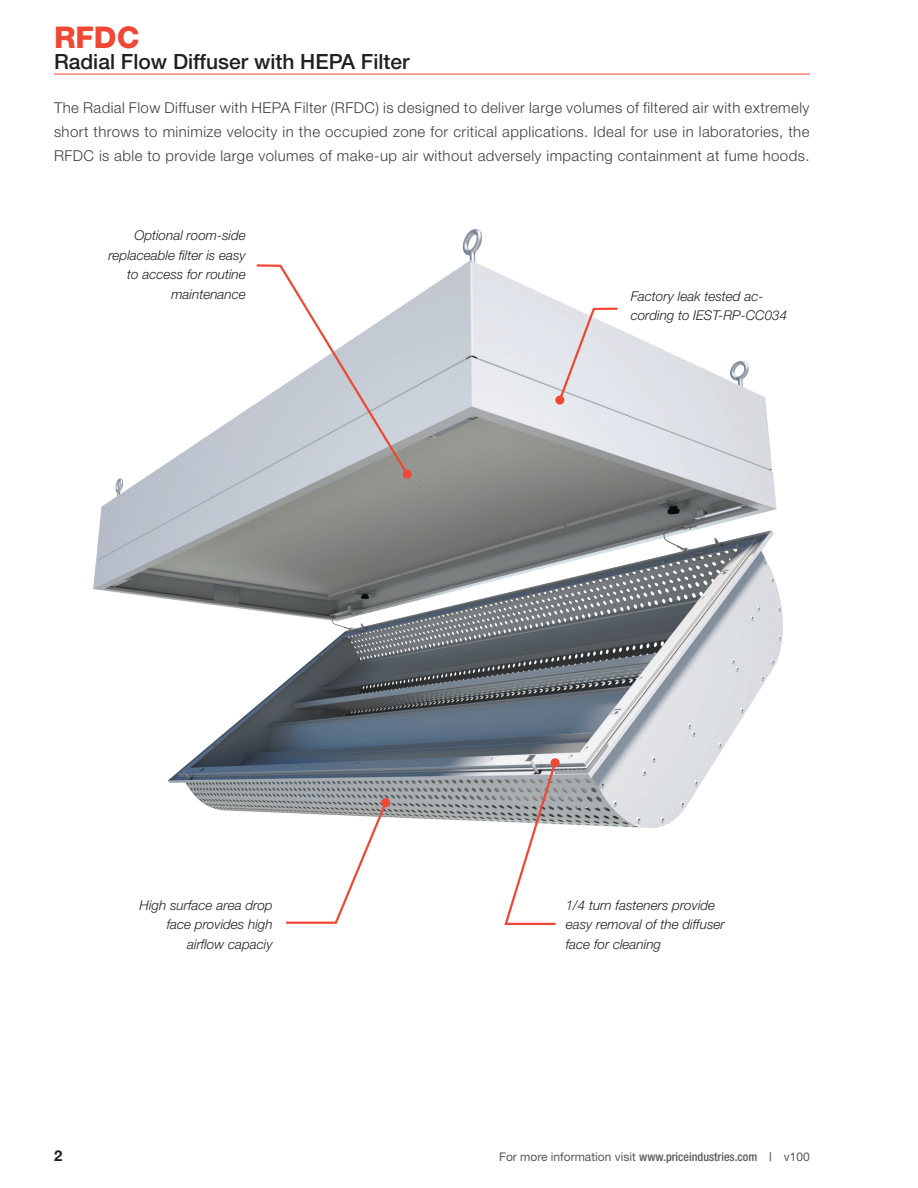
<style>
.page{position:relative;width:918px;height:1188px;background:#fff}
.page>*{position:absolute;margin:0;border:0;box-sizing:border-box;transform-origin:0 0}
.t1{font:800 30px "Helvetica Neue LT Std";color:#ef4835}
.t2{font:500 21px "Helvetica Neue LT Std";color:#231f20}
.t3{font:300 15px/24px "Helvetica Neue LT Std";letter-spacing:.03em;color:#3e3e3f;text-align:justify}
.t4{font:700 15px "Helvetica Neue LT Std";color:#231f20}
.t5{font:italic 300 13.5px/19.5px "Helvetica Neue LT Std";color:#231f20;text-align:right}
.t6{font:12px "Helvetica Neue LT Std";color:#57585a}
.s1{font-weight:500;font-stretch:condensed}
</style>
<div class="page">
<img style="left:93px;top:229px;width:690px;height:599px">
<svg style="left:254px;top:263px;width:156px;height:214px"></svg>
<div style="left:403px;top:470px;width:9px;height:9px;background:#ef4835;border-radius:50%"></div>
<svg style="left:557px;top:306px;width:63px;height:97px;background:#e4dfe3"></svg>
<div style="left:555px;top:396px;width:9px;height:9px;background:#ef4835;border-radius:50%"></div>
<svg style="left:503px;top:760px;width:55px;height:165px"></svg>
<div style="left:551px;top:758px;width:9px;height:9px;background:#ef4835;border-radius:50%"></div>
<svg style="left:284px;top:800px;width:105px;height:124px"></svg>
<div style="left:381px;top:798px;width:9px;height:9px;background:#ef4835;border-radius:50%"></div>
<hr style="left:54px;top:74px;width:756px;height:1px;background:#ef4835">
<h1 class="t1" style="left:54px;top:20px;width:87px">RFDC</h1>
<h2 class="t2" style="left:54px;top:49px;width:357px">Radial Flow Diffuser with HEPA Filter</h2>
<p class="t3" style="left:54px;top:95px;width:757px">The Radial Flow Diffuser with HEPA Filter (RFDC) is designed to deliver large volumes of filtered air with extremely short throws to minimize velocity in the occupied zone for critical applications. Ideal for use in laboratories, the RFDC is able to provide large volumes of make-up air without adversely impacting containment at fume hoods.</p>
<p class="t5" style="left:108px;top:225px;width:139px">Optional room-side replaceable filter is easy to access for routine maintenance</p>
<p class="t5" style="left:140px;top:895px;width:135px">High surface area drop face provides high airflow capaciy</p>
<p class="t5" style="left:631px;top:286px;width:158px;text-align:left">Factory leak tested ac&shy;cording to IEST-RP-CC034</p>
<p class="t5" style="left:566px;top:895px;width:161px;text-align:left">1/4 turn fasteners provide easy removal of the diffuser face for cleaning</p>
<p class="t4" style="left:54px;top:1146px;width:10px">2</p>
<p class="t6" style="left:499px;top:1150px;width:312px">For more information visit <span class="s1">www.priceindustries.com |</span> v100</p>
</div>
